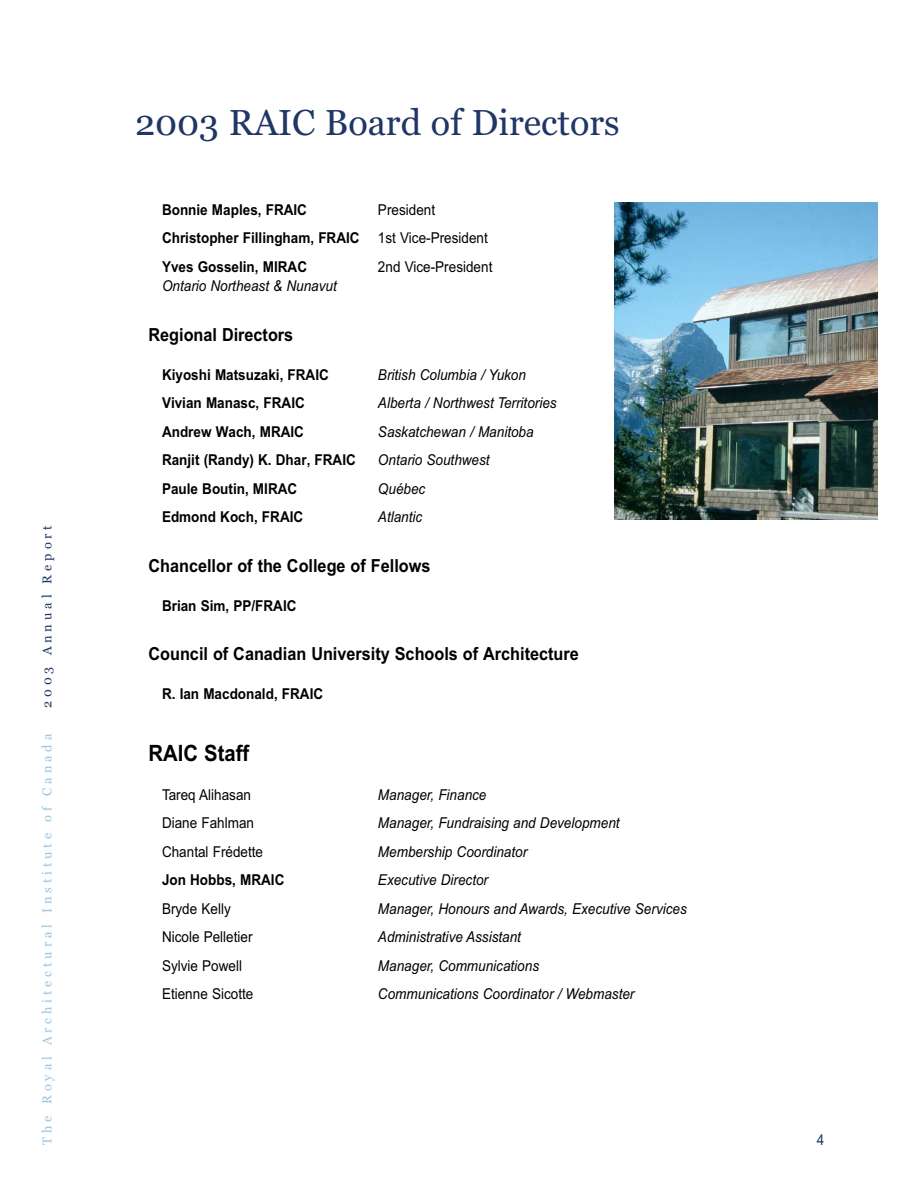
<style>
.page{position:relative;width:918px;height:1188px;background:#fff}
.page>*{position:absolute;margin:0;border:0;box-sizing:border-box;transform-origin:0 0}
.t1{font:36px "Georgia";color:#1f3666}
.t2{font:700 22.5px "Arial Narrow";color:#000;scale:1.1 1}
.t3{font:700 18px "Arial Narrow";color:#000;scale:1.1 1}
.t4{font:italic 15px "Arial Narrow";color:#000;scale:1.1 1}
.t5{font:700 15px/28.5px "Arial Narrow";color:#000;scale:1.1 1}
.t6{font:15px "Arial Narrow";color:#000;scale:1.1 1}
.t7{font:15px "Arial Narrow";color:#1f3666;scale:1.1 1}
.t8{font:12.75px "Georgia";letter-spacing:.305em;color:#98c5e3}
.t9{font:12.75px "Georgia";letter-spacing:.305em;color:#1f3666}
.s1{font-weight:400}
</style>
<div class="page">
<img style="left:615px;top:203px;width:262px;height:317px">
<p class="t9" style="left:42px;top:708px;width:185px;rotate:-90deg">2003 Annual Report</p>
<p class="t8" style="left:42px;top:1145px;width:412px;rotate:-90deg">The Royal Architectural Institute of Canada</p>
<h1 class="t1" style="left:135px;top:108px;width:486px">2003 RAIC Board of Directors</h1>
<p class="t5" style="left:162px;top:197px;width:133px">Bonnie Maples, FRAIC</p>
<p class="t5" style="left:162px;top:197px;width:298px;text-indent:216px"><span class="s1">President<br></span>Christopher Fillingham, FRAIC <span class="s1">1st Vice-President<br></span>Yves Gosselin, MIRAC</p>
<p class="t6" style="left:378px;top:261px;width:106px">2nd Vice-President</p>
<p class="t4" style="left:162px;top:280px;width:160px">Ontario Northeast &amp; Nunavut</p>
<p class="t3" style="left:148px;top:328px;width:133px">Regional Directors</p>
<p class="t5" style="left:162px;top:362px;width:153px">Kiyoshi Matsuzaki, FRAIC</p>
<p class="t4" style="left:378px;top:369px;width:136px">British Columbia / Yukon</p>
<p class="t5" style="left:162px;top:390px;width:131px">Vivian Manasc, FRAIC</p>
<p class="t4" style="left:378px;top:397px;width:164px">Alberta / Northwest Territories</p>
<p class="t5" style="left:162px;top:419px;width:131px">Andrew Wach, MRAIC</p>
<p class="t4" style="left:378px;top:426px;width:143px">Saskatchewan / Manitoba</p>
<p class="t5" style="left:162px;top:447px;width:178px">Ranjit (Randy) K. Dhar, FRAIC</p>
<p class="t4" style="left:378px;top:454px;width:103px">Ontario Southwest</p>
<p class="t5" style="left:162px;top:476px;width:125px">Paule Boutin, MIRAC</p>
<p class="t4" style="left:378px;top:483px;width:45px">Québec</p>
<p class="t5" style="left:162px;top:504px;width:130px">Edmond Koch, FRAIC</p>
<p class="t4" style="left:378px;top:511px;width:42px">Atlantic</p>
<p class="t3" style="left:148px;top:559px;width:258px">Chancellor of the College of Fellows</p>
<p class="t5" style="left:162px;top:593px;width:124px">Brian Sim, PP/FRAIC</p>
<p class="t3" style="left:148px;top:647px;width:393px">Council of Canadian University Schools of Architecture</p>
<p class="t5" style="left:162px;top:681px;width:148px">R. Ian Macdonald, FRAIC</p>
<h2 class="t2" style="left:148px;top:745px;width:93px">RAIC Staff</h2>
<p class="t6" style="left:162px;top:789px;width:83px">Tareq Alihasan</p>
<p class="t4" style="left:378px;top:789px;width:100px">Manager, Finance</p>
<p class="t6" style="left:162px;top:817px;width:85px">Diane Fahlman</p>
<p class="t4" style="left:378px;top:817px;width:221px">Manager, Fundraising and Development</p>
<p class="t6" style="left:162px;top:846px;width:93px">Chantal Frédette</p>
<p class="t4" style="left:378px;top:846px;width:137px">Membership Coordinator</p>
<p class="t5" style="left:162px;top:867px;width:113px">Jon Hobbs, MRAIC</p>
<p class="t4" style="left:378px;top:874px;width:102px">Executive Director</p>
<p class="t6" style="left:162px;top:903px;width:64px">Bryde Kelly</p>
<p class="t4" style="left:378px;top:903px;width:282px">Manager, Honours and Awards, Executive Services</p>
<p class="t6" style="left:162px;top:931px;width:84px">Nicole Pelletier</p>
<p class="t4" style="left:378px;top:931px;width:132px">Administrative Assistant</p>
<p class="t6" style="left:162px;top:960px;width:74px">Sylvie Powell</p>
<p class="t4" style="left:378px;top:960px;width:148px">Manager, Communications</p>
<p class="t6" style="left:162px;top:988px;width:85px">Etienne Sicotte</p>
<p class="t4" style="left:378px;top:988px;width:235px">Communications Coordinator / Webmaster</p>
<p class="t7" style="left:817px;top:1134px;width:8px">4</p>
</div>
